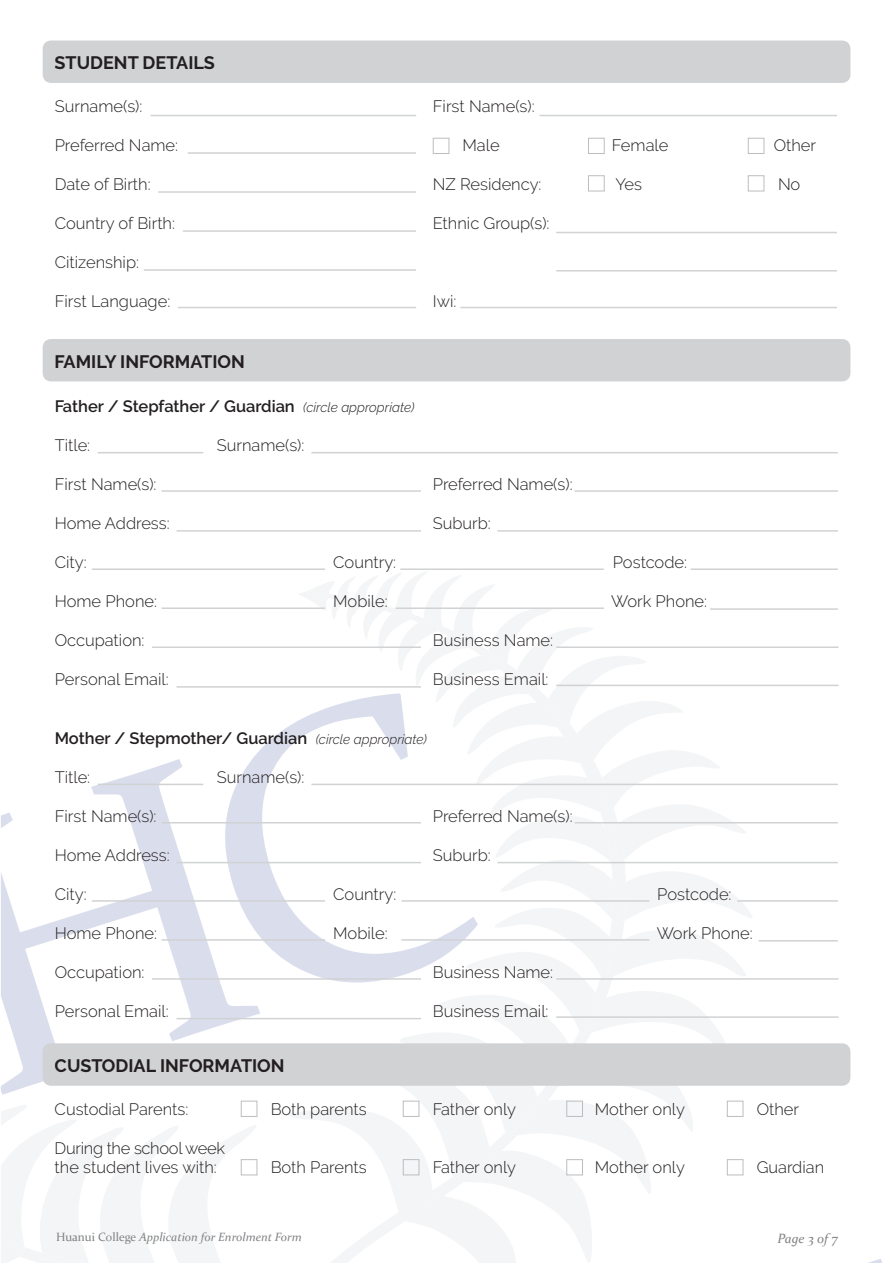
<style>
.page{position:relative;width:893px;height:1263px;background:#fff}
.page>*{position:absolute;margin:0;border:0;box-sizing:border-box;transform-origin:0 0}
.t1{font:700 18px "Raleway";color:#231f20}
.t2{font:300 16.5px "Raleway";color:#231f20}
.t3{font:600 16.5px "Raleway";color:#231f20}
.t4{font:300 16.5px/19.5px "Raleway";letter-spacing:-.02em;color:#231f20}
.t5{font:italic 13.5px "Constantia";color:#808285}
.t6{font:italic 12px "Constantia";color:#808285}
.s1{font-weight:300;font-style:italic;font-size:13.5px}
.s2{font-style:normal}
</style>
<div class="page">
<svg style="left:1px;top:1105px;width:257px;height:158px"></svg>
<svg style="left:1px;top:759px;width:259px;height:336px"></svg>
<svg style="left:220px;top:728px;width:66px;height:254px"></svg>
<svg style="left:868px;top:1259px;width:14px;height:4px"></svg>
<svg style="left:286px;top:572px;width:467px;height:691px"></svg>
<div style="left:49px;top:47px;width:795px;height:30px;background:#d1d2d4;border-radius:2px"></div>
<div style="left:43px;top:41px;width:807px;height:42px;border:12px solid #d1d2d4;border-radius:2px"></div>
<div style="left:49px;top:345px;width:795px;height:30px;background:#d1d2d4;border-radius:2px"></div>
<div style="left:43px;top:339px;width:807px;height:42px;border:12px solid #d1d2d4;border-radius:2px"></div>
<div style="left:49px;top:1049px;width:795px;height:31px;background:#d1d2d4;border-radius:2px"></div>
<div style="left:43px;top:1043px;width:807px;height:43px;border:12px solid #d1d2d4;border-radius:2px"></div>
<div style="left:433px;top:138px;width:16px;height:16px;border:1px solid #bcbdc0"></div>
<div style="left:588px;top:138px;width:17px;height:16px;border:1px solid #bcbdc0"></div>
<div style="left:748px;top:138px;width:16px;height:16px;border:1px solid #bcbdc0"></div>
<div style="left:748px;top:175px;width:16px;height:16px;border:1px solid #bcbdc0"></div>
<div style="left:588px;top:175px;width:17px;height:16px;border:1px solid #bcbdc0"></div>
<hr style="left:539px;top:115px;width:298px;height:1px;background:#d1d2d4">
<hr style="left:151px;top:115px;width:265px;height:1px;background:#d1d2d4">
<hr style="left:188px;top:152px;width:228px;height:2px;background:#d1d2d4">
<hr style="left:158px;top:191px;width:258px;height:2px;background:#d1d2d4">
<hr style="left:183px;top:230px;width:233px;height:2px;background:#d1d2d4">
<hr style="left:144px;top:269px;width:272px;height:2px;background:#d1d2d4">
<hr style="left:178px;top:307px;width:238px;height:1px;background:#d1d2d4">
<hr style="left:98px;top:452px;width:105px;height:1px;background:#d1d2d4">
<hr style="left:98px;top:784px;width:105px;height:1px;background:#d1d2d4">
<hr style="left:311px;top:452px;width:527px;height:1px;background:#d1d2d4">
<hr style="left:311px;top:784px;width:527px;height:1px;background:#d1d2d4">
<hr style="left:575px;top:490px;width:263px;height:2px;background:#d1d2d4">
<hr style="left:575px;top:822px;width:263px;height:1px;background:#d1d2d4">
<hr style="left:497px;top:530px;width:341px;height:2px;background:#d1d2d4">
<hr style="left:497px;top:862px;width:341px;height:1px;background:#d1d2d4">
<hr style="left:161px;top:490px;width:260px;height:2px;background:#d1d2d4">
<hr style="left:161px;top:822px;width:260px;height:1px;background:#d1d2d4">
<hr style="left:177px;top:530px;width:244px;height:2px;background:#d1d2d4">
<hr style="left:177px;top:862px;width:244px;height:1px;background:#d1d2d4">
<hr style="left:92px;top:568px;width:233px;height:2px;background:#d1d2d4">
<hr style="left:92px;top:900px;width:233px;height:2px;background:#d1d2d4">
<hr style="left:400px;top:568px;width:204px;height:2px;background:#d1d2d4">
<hr style="left:401px;top:900px;width:248px;height:2px;background:#d1d2d4">
<hr style="left:395px;top:607px;width:209px;height:2px;background:#d1d2d4">
<hr style="left:401px;top:939px;width:248px;height:2px;background:#d1d2d4">
<hr style="left:556px;top:646px;width:282px;height:2px;background:#d1d2d4">
<hr style="left:556px;top:978px;width:282px;height:2px;background:#d1d2d4">
<hr style="left:152px;top:646px;width:269px;height:2px;background:#d1d2d4">
<hr style="left:152px;top:978px;width:269px;height:2px;background:#d1d2d4">
<hr style="left:177px;top:686px;width:244px;height:2px;background:#d1d2d4">
<hr style="left:177px;top:1018px;width:244px;height:1px;background:#d1d2d4">
<hr style="left:556px;top:685px;width:282px;height:1px;background:#d1d2d4">
<hr style="left:556px;top:1016px;width:282px;height:2px;background:#d1d2d4">
<hr style="left:162px;top:607px;width:163px;height:2px;background:#d1d2d4">
<hr style="left:162px;top:939px;width:163px;height:2px;background:#d1d2d4">
<hr style="left:691px;top:568px;width:147px;height:2px;background:#d1d2d4">
<hr style="left:737px;top:900px;width:101px;height:2px;background:#d1d2d4">
<hr style="left:710px;top:608px;width:128px;height:2px;background:#d1d2d4">
<hr style="left:759px;top:940px;width:79px;height:1px;background:#d1d2d4">
<hr style="left:460px;top:307px;width:377px;height:1px;background:#d1d2d4">
<hr style="left:556px;top:270px;width:281px;height:1px;background:#d1d2d4">
<hr style="left:556px;top:232px;width:281px;height:1px;background:#d1d2d4">
<div style="left:241px;top:1101px;width:16px;height:16px;border:1px solid #bcbdc0"></div>
<div style="left:403px;top:1101px;width:16px;height:16px;border:1px solid #bcbdc0"></div>
<div style="left:566px;top:1101px;width:17px;height:16px;border:1px solid #bcbdc0"></div>
<div style="left:727px;top:1101px;width:16px;height:16px;border:1px solid #bcbdc0"></div>
<div style="left:241px;top:1159px;width:16px;height:16px;border:1px solid #bcbdc0"></div>
<div style="left:403px;top:1159px;width:16px;height:16px;border:1px solid #bcbdc0"></div>
<div style="left:566px;top:1159px;width:17px;height:16px;border:1px solid #bcbdc0"></div>
<div style="left:727px;top:1159px;width:16px;height:16px;border:1px solid #bcbdc0"></div>
<p class="t1" style="left:55px;top:53px;width:162px">STUDENT DETAILS</p>
<p class="t2" style="left:55px;top:97px;width:89px">Surname(s):</p>
<p class="t2" style="left:433px;top:97px;width:103px">First Name(s):</p>
<p class="t2" style="left:55px;top:136px;width:125px">Preferred Name:</p>
<p class="t2" style="left:462px;top:136px;width:39px">Male</p>
<p class="t2" style="left:612px;top:136px;width:58px">Female</p>
<p class="t2" style="left:774px;top:136px;width:44px">Other</p>
<p class="t2" style="left:55px;top:175px;width:97px">Date of Birth:</p>
<p class="t2" style="left:433px;top:175px;width:110px">NZ Residency:</p>
<p class="t2" style="left:615px;top:175px;width:28px">Yes</p>
<p class="t2" style="left:778px;top:175px;width:24px">No</p>
<p class="t2" style="left:55px;top:214px;width:122px">Country of Birth:</p>
<p class="t2" style="left:433px;top:214px;width:118px">Ethnic Group(s):</p>
<p class="t2" style="left:55px;top:253px;width:86px">Citizenship:</p>
<p class="t2" style="left:55px;top:292px;width:117px">First Language:</p>
<p class="t2" style="left:433px;top:292px;width:25px">Iwi:</p>
<p class="t1" style="left:55px;top:351px;width:192px">FAMILY INFORMATION</p>
<p class="t3" style="left:55px;top:397px;width:361px">Father / Stepfather / Guardian <span class="s1">(circle appropriate)</span></p>
<p class="t2" style="left:55px;top:436px;width:37px">Title:</p>
<p class="t2" style="left:217px;top:436px;width:89px">Surname(s):</p>
<p class="t2" style="left:55px;top:475px;width:103px">First Name(s):</p>
<p class="t2" style="left:433px;top:475px;width:141px">Preferred Name(s):</p>
<p class="t2" style="left:55px;top:514px;width:117px">Home Address:</p>
<p class="t2" style="left:433px;top:514px;width:60px">Suburb:</p>
<p class="t2" style="left:55px;top:553px;width:33px">City:</p>
<p class="t2" style="left:333px;top:553px;width:64px">Country:</p>
<p class="t2" style="left:613px;top:553px;width:76px">Postcode:</p>
<p class="t2" style="left:55px;top:592px;width:104px">Home Phone:</p>
<p class="t2" style="left:333px;top:592px;width:56px">Mobile:</p>
<p class="t2" style="left:611px;top:592px;width:97px">Work Phone:</p>
<p class="t2" style="left:55px;top:631px;width:91px">Occupation:</p>
<p class="t2" style="left:433px;top:631px;width:122px">Business Name:</p>
<p class="t2" style="left:55px;top:670px;width:115px">Personal Email:</p>
<p class="t2" style="left:433px;top:670px;width:117px">Business Email:</p>
<p class="t3" style="left:55px;top:729px;width:374px">Mother / Stepmother/ Guardian <span class="s1">(circle appropriate)</span></p>
<p class="t2" style="left:55px;top:767px;width:37px">Title:</p>
<p class="t2" style="left:217px;top:767px;width:89px">Surname(s):</p>
<p class="t2" style="left:55px;top:806px;width:103px">First Name(s):</p>
<p class="t2" style="left:433px;top:806px;width:141px">Preferred Name(s):</p>
<p class="t2" style="left:55px;top:845px;width:117px">Home Address:</p>
<p class="t2" style="left:433px;top:845px;width:60px">Suburb:</p>
<p class="t2" style="left:55px;top:884px;width:33px">City:</p>
<p class="t2" style="left:333px;top:884px;width:64px">Country:</p>
<p class="t2" style="left:657px;top:884px;width:76px">Postcode:</p>
<p class="t2" style="left:55px;top:923px;width:104px">Home Phone:</p>
<p class="t2" style="left:333px;top:923px;width:56px">Mobile:</p>
<p class="t2" style="left:657px;top:923px;width:97px">Work Phone:</p>
<p class="t2" style="left:55px;top:962px;width:91px">Occupation:</p>
<p class="t2" style="left:433px;top:962px;width:122px">Business Name:</p>
<p class="t2" style="left:55px;top:1001px;width:115px">Personal Email:</p>
<p class="t2" style="left:433px;top:1001px;width:117px">Business Email:</p>
<p class="t1" style="left:55px;top:1056px;width:231px">CUSTODIAL INFORMATION</p>
<p class="t2" style="left:55px;top:1099px;width:135px">Custodial Parents:</p>
<p class="t2" style="left:271px;top:1099px;width:98px">Both parents</p>
<p class="t2" style="left:433px;top:1099px;width:85px">Father only</p>
<p class="t2" style="left:595px;top:1099px;width:92px">Mother only</p>
<p class="t2" style="left:757px;top:1099px;width:44px">Other</p>
<p class="t4" style="left:55px;top:1138px;width:172px">During the school week the student lives with:</p>
<p class="t2" style="left:271px;top:1158px;width:98px">Both Parents</p>
<p class="t2" style="left:433px;top:1158px;width:85px">Father only</p>
<p class="t2" style="left:595px;top:1158px;width:92px">Mother only</p>
<p class="t2" style="left:757px;top:1158px;width:69px">Guardian</p>
<p class="t6" style="left:56px;top:1228px;width:247px"><span class="s2">Huanui College</span> Application for Enrolment Form</p>
<p class="t5" style="left:777px;top:1229px;width:62px">Page 3 of 7</p>
</div>
